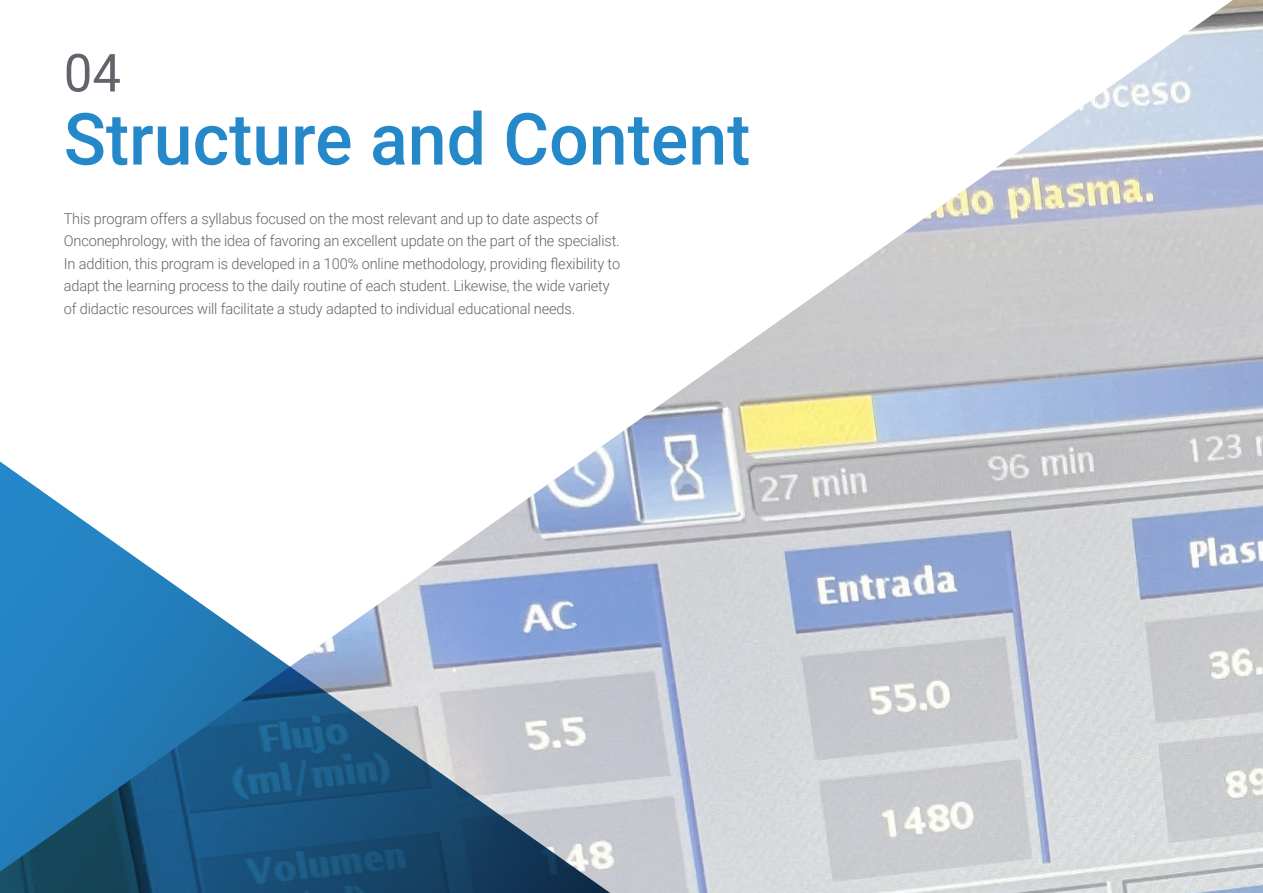
<style>
.page{position:relative;width:1263px;height:893px;background:#fff}
.page>*{position:absolute;margin:0;border:0;box-sizing:border-box;transform-origin:0 0}
.t1{font:500 72px "Roboto";color:#2488c9}
.t2{font:52.5px "Roboto";color:#61646a}
.t3{font:300 15px/22.5px "Roboto";letter-spacing:-.01em;color:#61646a}
</style>
<div class="page">
<img style="left:602px;top:0;width:661px;height:893px">
<svg style="left:0;top:446px;width:640px;height:447px"></svg>
<h2 class="t2" style="left:64px;top:36px;width:59px">04</h2>
<h1 class="t1" style="left:64px;top:89px;width:688px">Structure and Content</h1>
<p class="t3" style="left:64px;top:207px;width:558px">This program offers a syllabus focused on the most relevant and up to date aspects of Onconephrology, with the idea of favoring an excellent update on the part of the specialist.<br>In addition, this program is developed in a 100% online methodology, providing flexibility to adapt the learning process to the daily routine of each student. Likewise, the wide variety of didactic resources will facilitate a study adapted to individual educational needs.</p>
</div>
